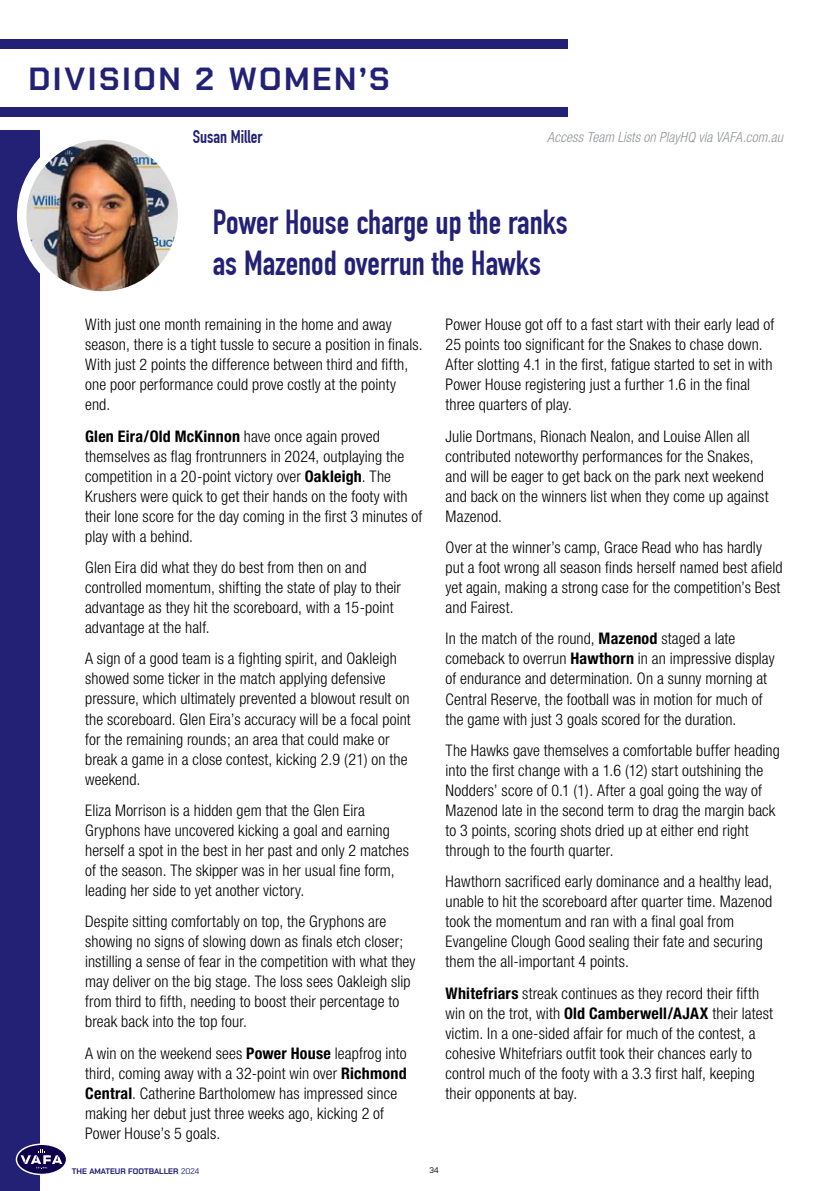
<style>
.page{position:relative;width:840px;height:1191px;background:#fff}
.page>*{position:absolute;margin:0;border:0;box-sizing:border-box;transform-origin:0 0}
.t1{font:700 34px/41px "DIN Condensed";color:#232176}
.t2{font:700 32px "Chakra Petch";letter-spacing:.08em;color:#232176}
.t3{font:700 18px "DIN Condensed";color:#232176}
.t4{font:300 condensed 16px/20px "Helvetica Neue";letter-spacing:.01em;color:#000}
.t5{font:italic 300 condensed 14px "Helvetica Neue";letter-spacing:.005em;color:#939598}
.t6{font:700 8px "Chakra Petch";color:#232176}
.t7{font:8px "Chakra Petch";color:#000}
.s1{font-weight:700}
.s2{font-weight:400}
</style>
<div class="page">
<div style="left:0;top:130px;width:40px;height:1061px;background:#232176"></div>
<svg style="left:16px;top:1143px;width:50px;height:32px"></svg>
<div style="left:0;top:40px;width:567px;height:9px;background:#232176"></div>
<div style="left:0;top:108px;width:567px;height:9px;background:#232176"></div>
<img style="left:17px;top:140px;width:161px;height:152px">
<h2 class="t2" style="left:28px;top:58px;width:362px">DIVISION 2 WOMEN’S</h2>
<p class="t3" style="left:193px;top:130px;width:71px">Susan Miller</p>
<p class="t5" style="left:547px;top:132px;width:237px">Access Team Lists on PlayHQ via VAFA.com.au</p>
<h1 class="t1" style="left:213px;top:206px;width:356px">Power House charge up the ranks as Mazenod overrun the Hawks</h1>
<p class="t4" style="left:85px;top:316px;width:339px">With just one month remaining in the home and away season, there is a tight tussle to secure a position in finals.<br>With just 2 points the difference between third and fifth, one poor performance could prove costly at the pointy end.</p>
<p class="t4" style="left:85px;top:427px;width:338px"><span class="s1">Glen Eira/Old McKinnon</span> have once again proved themselves as flag frontrunners in 2024, outplaying the competition in a 20-point victory over <span class="s1">Oakleigh</span>. The Krushers were quick to get their hands on the footy with their lone score for the day coming in the first 3 minutes of play with a behind.</p>
<p class="t4" style="left:85px;top:559px;width:317px">Glen Eira did what they do best from then on and controlled momentum, shifting the state of play to their advantage as they hit the scoreboard, with a 15-point advantage at the half.</p>
<p class="t4" style="left:85px;top:650px;width:327px">A sign of a good team is a fighting spirit, and Oakleigh showed some ticker in the match applying defensive pressure, which ultimately prevented a blowout result on the scoreboard. Glen Eira’s accuracy will be a focal point for the remaining rounds; an area that could make or break a game in a close contest, kicking 2.9 (21) on the weekend.</p>
<p class="t4" style="left:85px;top:801px;width:325px">Eliza Morrison is a hidden gem that the Glen Eira Gryphons have uncovered kicking a goal and earning herself a spot in the best in her past and only 2 matches of the season. The skipper was in her usual fine form, leading her side to yet another victory.</p>
<p class="t4" style="left:85px;top:913px;width:331px">Despite sitting comfortably on top, the Gryphons are showing no signs of slowing down as finals etch closer; instilling a sense of fear in the competition with what they may deliver on the big stage. The loss sees Oakleigh slip from third to fifth, needing to boost their percentage to break back into the top four.</p>
<p class="t4" style="left:85px;top:1044px;width:323px">A win on the weekend sees <span class="s1">Power House</span> leapfrog into third, coming away with a 32-point win over <span class="s1">Richmond Central</span>. Catherine Bartholomew has impressed since making her debut just three weeks ago, kicking 2 of Power House’s 5 goals.</p>
<p class="t4" style="left:445px;top:316px;width:330px">Power House got off to a fast start with their early lead of 25 points too significant for the Snakes to chase down.<br>After slotting 4.1 in the first, fatigue started to set in with Power House registering just a further 1.6 in the final three quarters of play.</p>
<p class="t4" style="left:445px;top:427px;width:324px">Julie Dortmans, Rionach Nealon, and Louise Allen all contributed noteworthy performances for the Snakes, and will be eager to get back on the park next weekend and back on the winners list when they come up against Mazenod.</p>
<p class="t4" style="left:445px;top:539px;width:338px">Over at the winner’s camp, Grace Read who has hardly put a foot wrong all season finds herself named best afield yet again, making a strong case for the competition’s Best and Fairest.</p>
<p class="t4" style="left:445px;top:630px;width:330px">In the match of the round, <span class="s1">Mazenod</span> staged a late comeback to overrun <span class="s1">Hawthorn</span> in an impressive display of endurance and determination. On a sunny morning at Central Reserve, the football was in motion for much of the game with just 3 goals scored for the duration.</p>
<p class="t4" style="left:445px;top:741px;width:335px">The Hawks gave themselves a comfortable buffer heading into the first change with a 1.6 (12) start outshining the Nodders’ score of 0.1 (1). After a goal going the way of Mazenod late in the second term to drag the margin back to 3 points, scoring shots dried up at either end right through to the fourth quarter.</p>
<p class="t4" style="left:445px;top:873px;width:328px">Hawthorn sacrificed early dominance and a healthy lead, unable to hit the scoreboard after quarter time. Mazenod took the momentum and ran with a final goal from Evangeline Clough Good sealing their fate and securing them the all-important 4 points.</p>
<p class="t4" style="left:445px;top:984px;width:329px"><span class="s1">Whitefriars</span> streak continues as they record their fifth win on the trot, with <span class="s1">Old Camberwell/AJAX</span> their latest victim. In a one-sided affair for much of the contest, a cohesive Whitefriars outfit took their chances early to control much of the footy with a 3.3 first half, keeping their opponents at bay.</p>
<p class="t6" style="left:72px;top:1166px;width:129px">THE AMATEUR FOOTBALLER <span class="s2">2024</span></p>
<p class="t7" style="left:429px;top:1165px;width:11px">34</p>
</div>
